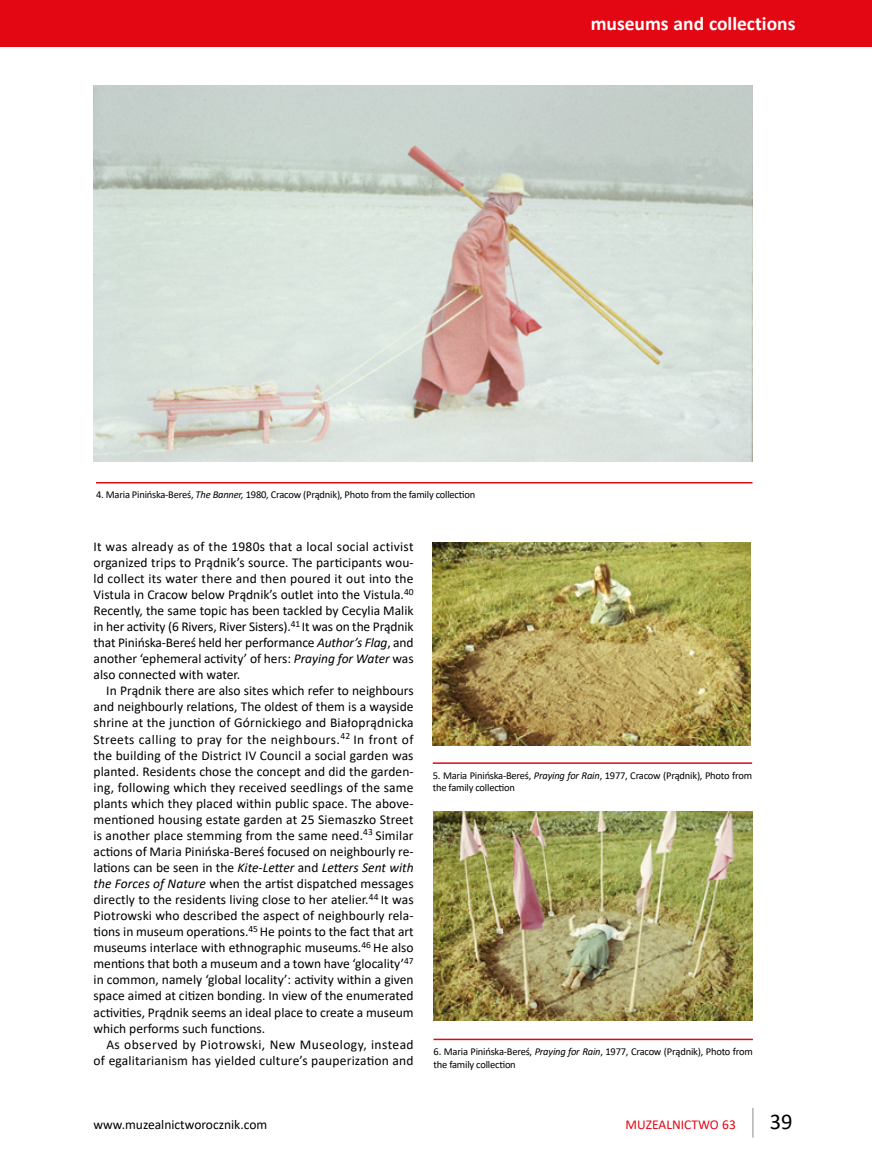
<style>
.page{position:relative;width:872px;height:1170px;background:#fff}
.page>*{position:absolute;margin:0;border:0;box-sizing:border-box;transform-origin:0 0}
.t1{font:22.5px "Calibri";color:#000}
.t2{font:700 19.5px "Calibri";color:#fff}
.t3{font:13.5px/16px "Calibri";color:#000;text-align:justify}
.t4{font:13.5px "Calibri";color:#e30613}
.t5{font:10.5px/12.6px "Calibri";letter-spacing:-.02em;color:#000}
.s1{font-style:italic}
</style>
<div class="page">
<hr style="left:752px;top:1107px;width:1px;height:30px;background:#b3b2b2">
<div style="left:0;top:0;width:872px;height:47px;background:#e30613"></div>
<hr style="left:96px;top:482px;width:656px;height:1px;background:#e30613">
<img style="left:94px;top:85px;width:658px;height:376px">
<img style="left:433px;top:542px;width:317px;height:203px">
<hr style="left:433px;top:762px;width:319px;height:1px;background:#e30613">
<img style="left:434px;top:811px;width:318px;height:208px">
<hr style="left:433px;top:1038px;width:320px;height:2px;background:#e30613">
<h2 class="t2" style="left:590px;top:10px;width:206px">museums and collections</h2>
<p class="t5" style="left:96px;top:488px;width:381px">4. Maria Pinińska-Bereś, <span class="s1">The Banner,</span> 1980, Cracow (Prądnik), Photo from the family collection</p>
<p class="t3" style="left:94px;top:538px;width:322px">It was already as of the 1980s that a local social activist organized trips to Prądnik’s source. The participants wou&shy;ld collect its water there and then poured it out into the Vistula in Cracow below Prądnik’s outlet into the Vistula.<sup>40<br></sup>Recently, the same topic has been tackled by Cecylia Malik in her activity (6 Rivers, River Sisters).<sup>41</sup> It was on the Prądnik that Pinińska-Bereś held her performance <span class="s1">Author’s Flag</span>, and another ‘ephemeral activity’ of hers: <span class="s1">Praying for Water</span> was also connected with water.</p>
<p class="t3" style="left:94px;top:682px;width:321px;text-indent:13px">In Prądnik there are also sites which refer to neighbours and neighbourly relations, The oldest of them is a wayside shrine at the junction of Górnickiego and Białoprądnicka Streets calling to pray for the neighbours.<sup>42</sup> In front of the building of the District IV Council a social garden was planted. Residents chose the concept and did the garden&shy;ing, following which they received seedlings of the same plants which they placed within public space. The above&shy;mentioned housing estate garden at 25 Siemaszko Street is another place stemming from the same need.<sup>43</sup> Similar actions of Maria Pinińska-Bereś focused on neighbourly re&shy;lations can be seen in the <span class="s1">Kite-Letter</span> and <span class="s1">Letters Sent with the Forces of Nature</span> when the artist dispatched messages directly to the residents living close to her atelier.<sup>44</sup> It was Piotrowski who described the aspect of neighbourly rela&shy;tions in museum operations.<sup>45</sup> He points to the fact that art museums interlace with ethnographic museums.<sup>46</sup> He also mentions that both a museum and a town have ‘glocality’<sup>47 </sup>in common, namely ‘global locality’: activity within a given space aimed at citizen bonding. In view of the enumerated activities, Prądnik seems an ideal place to create a museum which performs such functions.</p>
<p class="t3" style="left:94px;top:1035px;width:321px;text-align:right">As observed by Piotrowski, New Museology, instead of egalitarianism has yielded culture’s pauperization and</p>
<p class="t5" style="left:433px;top:768px;width:321px">5. Maria Pinińska-Bereś, <span class="s1">Praying for Rain</span>, 1977, Cracow (Prądnik), Photo from the family collection</p>
<p class="t5" style="left:433px;top:1044px;width:321px">6. Maria Pinińska-Bereś, <span class="s1">Praying for Rain</span>, 1977, Cracow (Prądnik), Photo from the family collection</p>
<p class="t3" style="left:94px;top:1115px;width:175px">www.muzealnictworocznik.com</p>
<p class="t4" style="left:625px;top:1114px;width:112px">MUZEALNICTWO 63</p>
<h1 class="t1" style="left:770px;top:1105px;width:24px">39</h1>
</div>
